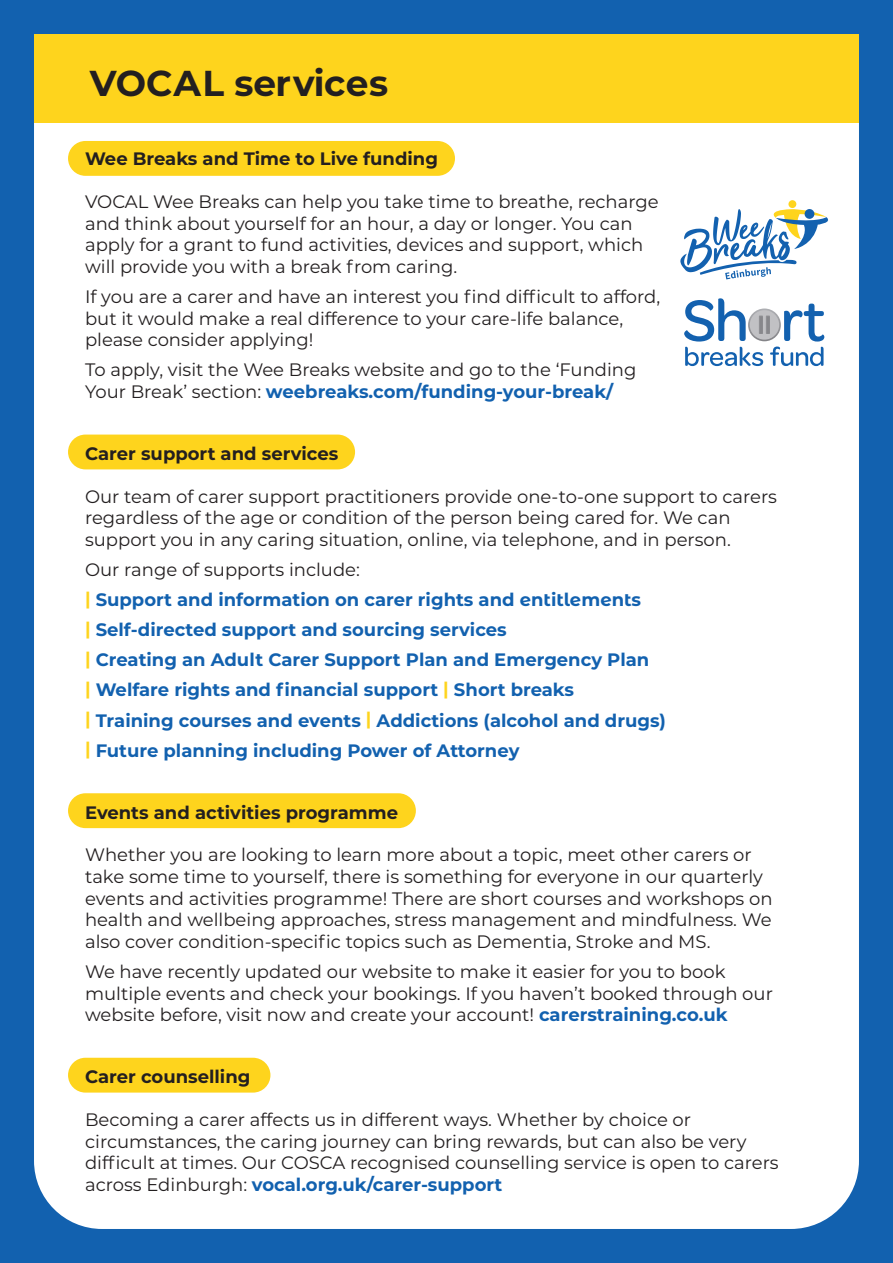
<style>
.page{position:relative;width:893px;height:1263px;background:#1261af}
.page>*{position:absolute;margin:0;border:0;box-sizing:border-box;transform-origin:0 0}
.t1{font:700 36px "Montserrat";color:#231f20}
.t2{font:18px/21.6px "Montserrat";color:#231f20}
.t3{font:700 18px "Montserrat";color:#1261af}
.t4{font:700 18px "Montserrat";color:#231f20}
.s1{font-weight:700;color:#1261af}
.s2{color:#fed41d}
</style>
<div class="page">
<div style="left:34px;top:34px;width:825px;height:1195px;background:#fff;border-radius:68px"></div>
<div style="left:34px;top:34px;width:825px;height:89px;background:#fed41d"></div>
<div style="left:68px;top:1058px;width:202px;height:34px;background:#fed41d;border-radius:17px"></div>
<div style="left:68px;top:793px;width:348px;height:35px;background:#fed41d;border-radius:17px"></div>
<div style="left:68px;top:141px;width:387px;height:35px;background:#fed41d;border-radius:17px"></div>
<svg style="left:684px;top:298px;width:140px;height:68px"></svg>
<div style="left:788px;top:200px;width:8px;height:8px;background:#fed41d;border-radius:50%"></div>
<svg style="left:680px;top:209px;width:148px;height:70px"></svg>
<div style="left:68px;top:435px;width:287px;height:34px;background:#fed41d;border-radius:17px"></div>
<p class="t1" style="left:90px;top:57px;width:300px">VOCAL services</p>
<p class="t4" style="left:85px;top:146px;width:355px">Wee Breaks and Time to Live funding</p>
<p class="t2" style="left:85px;top:190px;width:575px">VOCAL Wee Breaks can help you take time to breathe, recharge and think about yourself for an hour, a day or longer. You can apply for a grant to fund activities, devices and support, which will provide you with a break from caring.</p>
<p class="t2" style="left:85px;top:285px;width:577px">If you are a carer and have an interest you find difficult to afford, but it would make a real difference to your care-life balance, please consider applying!</p>
<p class="t2" style="left:85px;top:359px;width:553px">To apply, visit the Wee Breaks website and go to the ‘Funding<br>Your Break’ section: <span class="s1">weebreaks.com/funding-your-break/</span></p>
<p class="t4" style="left:85px;top:440px;width:255px">Carer support and services</p>
<p class="t2" style="left:85px;top:485px;width:693px">Our team of carer support practitioners provide one-to-one support to carers regardless of the age or condition of the person being cared for. We can support you in any caring situation, online, via telephone, and in person.</p>
<p class="t2" style="left:85px;top:558px;width:276px">Our range of supports include:</p>
<p class="t3" style="left:85px;top:587px;width:558px"><span class="s2">|</span> Support and information on carer rights and entitlements</p>
<p class="t3" style="left:85px;top:617px;width:423px"><span class="s2">|</span> Self-directed support and sourcing services</p>
<p class="t3" style="left:85px;top:647px;width:566px"><span class="s2">|</span> Creating an Adult Carer Support Plan and Emergency Plan</p>
<p class="t3" style="left:85px;top:677px;width:490px"><span class="s2">|</span> Welfare rights and financial support <span class="s2">|</span> Short breaks</p>
<p class="t3" style="left:85px;top:707px;width:582px"><span class="s2">|</span> Training courses and events <span class="s2">|</span> Addictions (alcohol and drugs)</p>
<p class="t3" style="left:85px;top:737px;width:436px"><span class="s2">|</span> Future planning including Power of Attorney</p>
<p class="t4" style="left:85px;top:799px;width:315px">Events and activities programme</p>
<p class="t2" style="left:85px;top:843px;width:689px">Whether you are looking to learn more about a topic, meet other carers or take some time to yourself, there is something for everyone in our quarterly events and activities programme! There are short courses and workshops on health and wellbeing approaches, stress management and mindfulness. We also cover condition-specific topics such as Dementia, Stroke and MS.</p>
<p class="t2" style="left:85px;top:960px;width:689px">We have recently updated our website to make it easier for you to book multiple events and check your bookings. If you haven’t booked through our website before, visit now and create your account! <span class="s1">carerstraining.co.uk</span></p>
<p class="t4" style="left:85px;top:1064px;width:167px">Carer counselling</p>
<p class="t2" style="left:85px;top:1108px;width:695px">Becoming a carer affects us in different ways. Whether by choice or circumstances, the caring journey can bring rewards, but can also be very difficult at times. Our COSCA recognised counselling service is open to carers across Edinburgh: <span class="s1">vocal.org.uk/carer-support</span></p>
</div>
